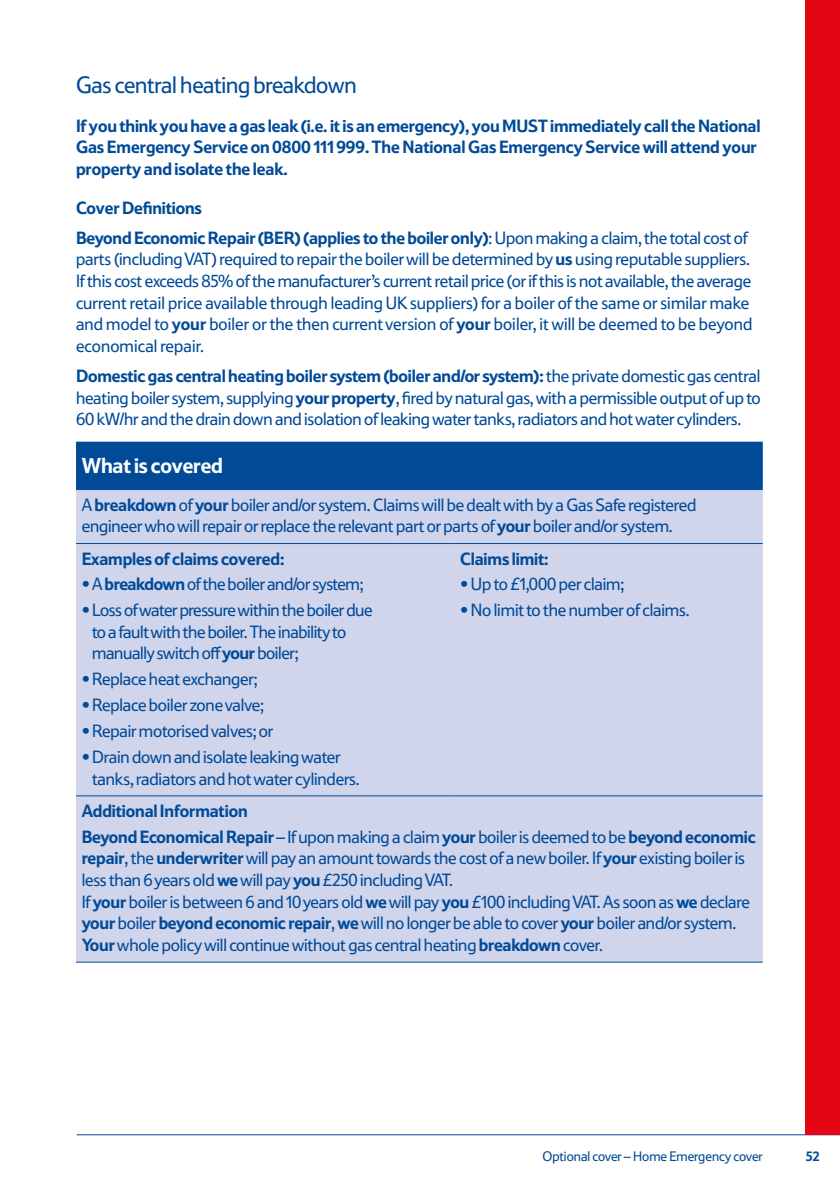
<style>
.page{position:relative;width:840px;height:1191px;background:#fff}
.page>*{position:absolute;margin:0;border:0;box-sizing:border-box;transform-origin:0 0}
.t1{font:24px "Tesco Display";letter-spacing:-.01em;color:#004a97}
.t2{font:700 22px "Tesco Display";letter-spacing:-.01em;color:#fff}
.t3{font:18px/21.6px "Tesco Display";letter-spacing:-.01em;color:#004a97}
.t4{font:700 18px/21.6px "Tesco Display";letter-spacing:-.01em;color:#004a97}
.t5{font:14px "Tesco Display";color:#004a97}
.t6{font:700 14px "Tesco Display";color:#004a97}
.s1{font-weight:400}
.s2{font-weight:700}
</style>
<div class="page">
<hr style="left:77px;top:1134px;width:762px;height:1px;background:#004a97">
<div style="left:76px;top:441px;width:686px;height:48px;background:#004a97"></div>
<div style="left:76px;top:490px;width:686px;height:471px;background:#d1d5ec"></div>
<hr style="left:76px;top:489px;width:317px;height:1px;background:#004a97">
<hr style="left:393px;top:489px;width:61px;height:1px;background:#004a97">
<hr style="left:454px;top:489px;width:308px;height:1px;background:#004a97">
<hr style="left:76px;top:543px;width:317px;height:1px;background:#004a97">
<hr style="left:393px;top:543px;width:61px;height:1px;background:#004a97">
<hr style="left:454px;top:543px;width:308px;height:1px;background:#004a97">
<hr style="left:76px;top:795px;width:317px;height:1px;background:#004a97">
<hr style="left:393px;top:795px;width:61px;height:1px;background:#004a97">
<hr style="left:454px;top:795px;width:308px;height:1px;background:#004a97">
<hr style="left:76px;top:961px;width:317px;height:1px;background:#004a97">
<hr style="left:393px;top:961px;width:61px;height:1px;background:#004a97">
<hr style="left:454px;top:961px;width:308px;height:1px;background:#004a97">
<div style="left:805px;top:0;width:34px;height:1134px;background:#e30613"></div>
<h1 class="t1" style="left:76px;top:71px;width:282px">Gas central heating breakdown</h1>
<p class="t4" style="left:76px;top:114px;width:685px">If you think you have a gas leak (i.e. it is an emergency), you MUST immediately call the National<br>Gas Emergency Service on 0800 111 999. The National Gas Emergency Service will attend your property and isolate the leak.</p>
<p class="t4" style="left:76px;top:192px;width:673px;line-height:30px">Cover Definitions<br>Beyond Economic Repair (BER) (applies to the boiler only)<span class="s1">: Upon making a claim, the total cost of</span></p>
<p class="t3" style="left:76px;top:248px;width:677px">parts (including VAT) required to repair the boiler will be determined by <span class="s2">us</span> using reputable suppliers.<br>If this cost exceeds 85% of the manufacturer’s current retail price (or if this is not available, the average current retail price available through leading UK suppliers) for a boiler of the same or similar make and model to <span class="s2">your</span> boiler or the then current version of <span class="s2">your</span> boiler, it will be deemed to be beyond economical repair.</p>
<p class="t3" style="left:76px;top:365px;width:685px;text-align:justify"><span class="s2">Domestic gas central heating boiler system (boiler and/or system):</span> the private domestic gas central heating boiler system, supplying <span class="s2">your property</span>, fired by natural gas, with a permissible output of up to 60 kW/hr and the drain down and isolation of leaking water tanks, radiators and hot water cylinders.</p>
<p class="t2" style="left:82px;top:452px;width:143px">What is covered</p>
<p class="t3" style="left:82px;top:493px;width:615px">A <span class="s2">breakdown</span> of <span class="s2">your</span> boiler and/or system. Claims will be dealt with by a Gas Safe registered engineer who will repair or replace the relevant part or parts of <span class="s2">your</span> boiler and/or system.</p>
<p class="t4" style="left:82px;top:547px;width:204px">Examples of claims covered:</p>
<p class="t3" style="left:82px;top:573px;width:283px">• A <span class="s2">breakdown</span> of the boiler and/or system;</p>
<p class="t3" style="left:92px;top:599px;width:282px;text-indent:-10px">• Loss of water pressure within the boiler due to a fault with the boiler. The inability to manually switch off <span class="s2">your</span> boiler;</p>
<p class="t3" style="left:82px;top:668px;width:177px">• Replace heat exchanger;</p>
<p class="t3" style="left:82px;top:694px;width:184px">• Replace boiler zone valve;</p>
<p class="t3" style="left:82px;top:720px;width:193px">• Repair motorised valves; or</p>
<p class="t3" style="left:92px;top:745px;width:269px;text-indent:-10px">• Drain down and isolate leaking water tanks, radiators and hot water cylinders.</p>
<p class="t4" style="left:460px;top:547px;width:90px">Claims limit:</p>
<p class="t3" style="left:460px;top:573px;width:165px">• Up to £1,000 per claim;</p>
<p class="t3" style="left:460px;top:599px;width:230px">• No limit to the number of claims.</p>
<p class="t4" style="left:82px;top:797px;width:675px;line-height:25.8px">Additional Information<br>Beyond Economical Repair <span class="s1">– If upon making a claim</span> your <span class="s1">boiler is deemed to be</span> beyond economic</p>
<p class="t3" style="left:82px;top:847px;width:669px"><span class="s2">repair</span>, the <span class="s2">underwriter</span> will pay an amount towards the cost of a new boiler. If <span class="s2">your</span> existing boiler is less than 6 years old <span class="s2">we</span> will pay <span class="s2">you</span> £250 including VAT.<br>If <span class="s2">your</span> boiler is between 6 and 10 years old <span class="s2">we</span> will pay <span class="s2">you</span> £100 including VAT. As soon as <span class="s2">we</span> declare <span class="s2">your</span> boiler <span class="s2">beyond economic repair</span>, <span class="s2">we</span> will no longer be able to cover <span class="s2">your</span> boiler and/or system.<br><span class="s2">Your</span> whole policy will continue without gas central heating <span class="s2">breakdown</span> cover.</p>
<p class="t5" style="left:542px;top:1148px;width:222px">Optional cover – Home Emergency cover</p>
<p class="t6" style="left:805px;top:1148px;width:15px">52</p>
</div>
